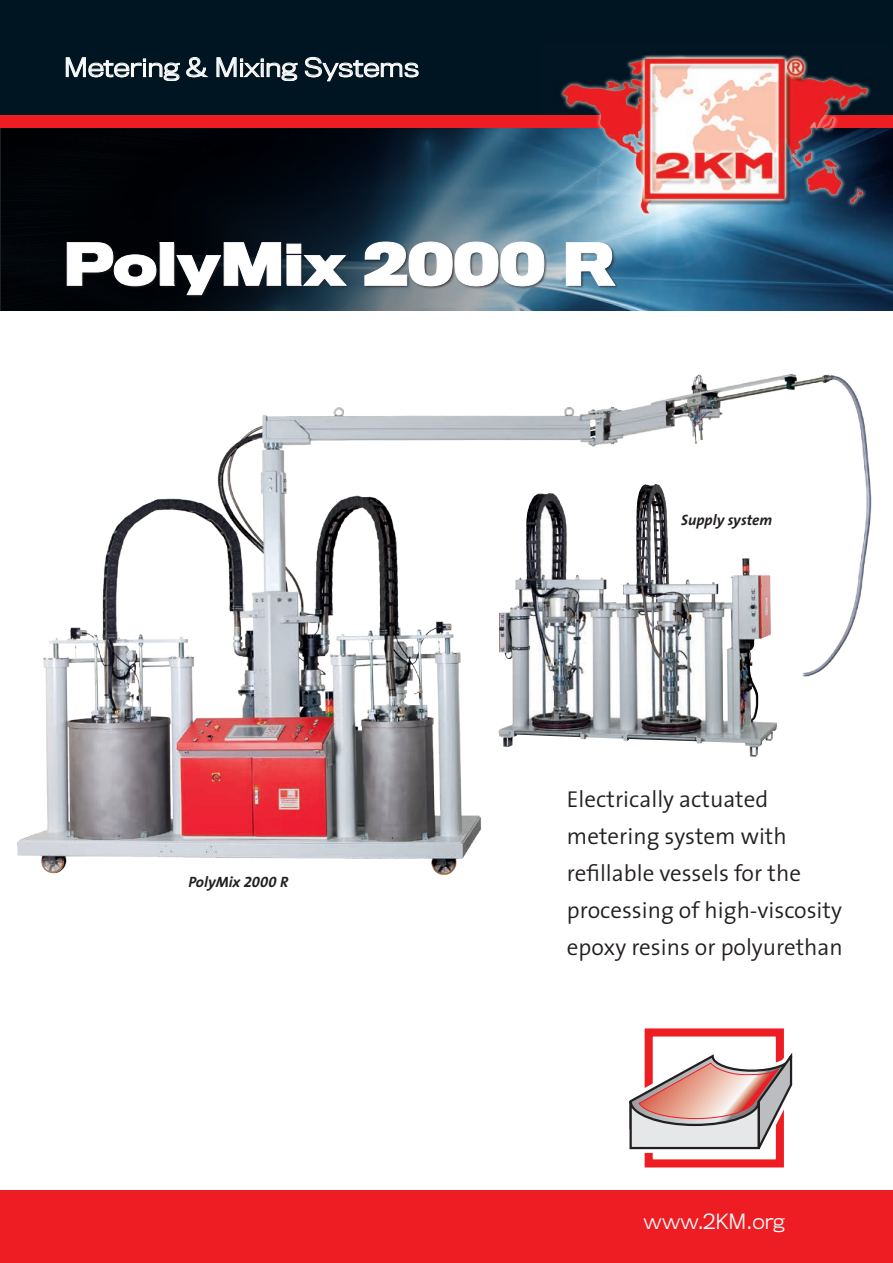
<style>
.page{position:relative;width:893px;height:1263px;background:#fff}
.page>*{position:absolute;margin:0;border:0;box-sizing:border-box;transform-origin:0 0}
.t1{font:700 54px "Titling Gothic FB Normal";color:#fff;scale:1.1 1}
.t2{font:300 24px "Titling Gothic FB Normal";color:#fff;scale:1.1 1}
.t3{font:300 23.1px/37.2px "BHM The Sans Tab";color:#231f20}
.t4{font:300 19.5px "Titling Gothic FB Normal";color:#fff}
.t5{font:italic 300 15px "BHM The Sans Tab";color:#231f20}
</style>
<div class="page">
<img style="left:17px;top:374px;width:855px;height:501px">
<img style="left:657px;top:128px;width:236px;height:183px">
<svg style="left:0;top:128px;width:657px;height:183px"></svg>
<div style="left:0;top:0;width:893px;height:128px;background:#001522"></div>
<div style="left:0;top:115px;width:893px;height:13px;background:#ee1d23"></div>
<img style="left:542px;top:55px;width:347px;height:174px">
<svg style="left:66px;top:57px;width:114px;height:24px"></svg>
<svg style="left:186px;top:57px;width:22px;height:21px"></svg>
<svg style="left:216px;top:57px;width:82px;height:24px"></svg>
<svg style="left:305px;top:57px;width:114px;height:25px"></svg>
<div style="left:0;top:1191px;width:893px;height:72px;background:#ee1d23"></div>
<div style="left:67px;top:241px;width:551px;height:57px;background:#231f20;opacity:.75"></div>
<svg style="left:66px;top:242px;width:281px;height:53px"></svg>
<svg style="left:364px;top:241px;width:181px;height:46px"></svg>
<svg style="left:566px;top:242px;width:50px;height:44px"></svg>
<svg style="left:644px;top:1161px;width:140px;height:7px"></svg>
<div style="left:645px;top:1028px;width:139px;height:139px;border:8px solid #ee1d23"></div>
<svg style="left:629px;top:1028px;width:164px;height:133px"></svg>
<p class="t2" style="left:64px;top:54px;width:325px">Metering &amp; Mixing Systems</p>
<h1 class="t1" style="left:64px;top:230px;width:503px">PolyMix 2000 R</h1>
<p class="t5" style="left:681px;top:508px;width:92px">Supply system</p>
<p class="t5" style="left:189px;top:869px;width:101px">PolyMix 2000 R</p>
<p class="t3" style="left:567px;top:779px;width:277px">Electrically actuated metering system with refillable vessels for the processing of high-viscosity epoxy resins or polyurethan</p>
<p class="t4" style="left:643px;top:1210px;width:143px">www.2KM.org</p>
</div>
